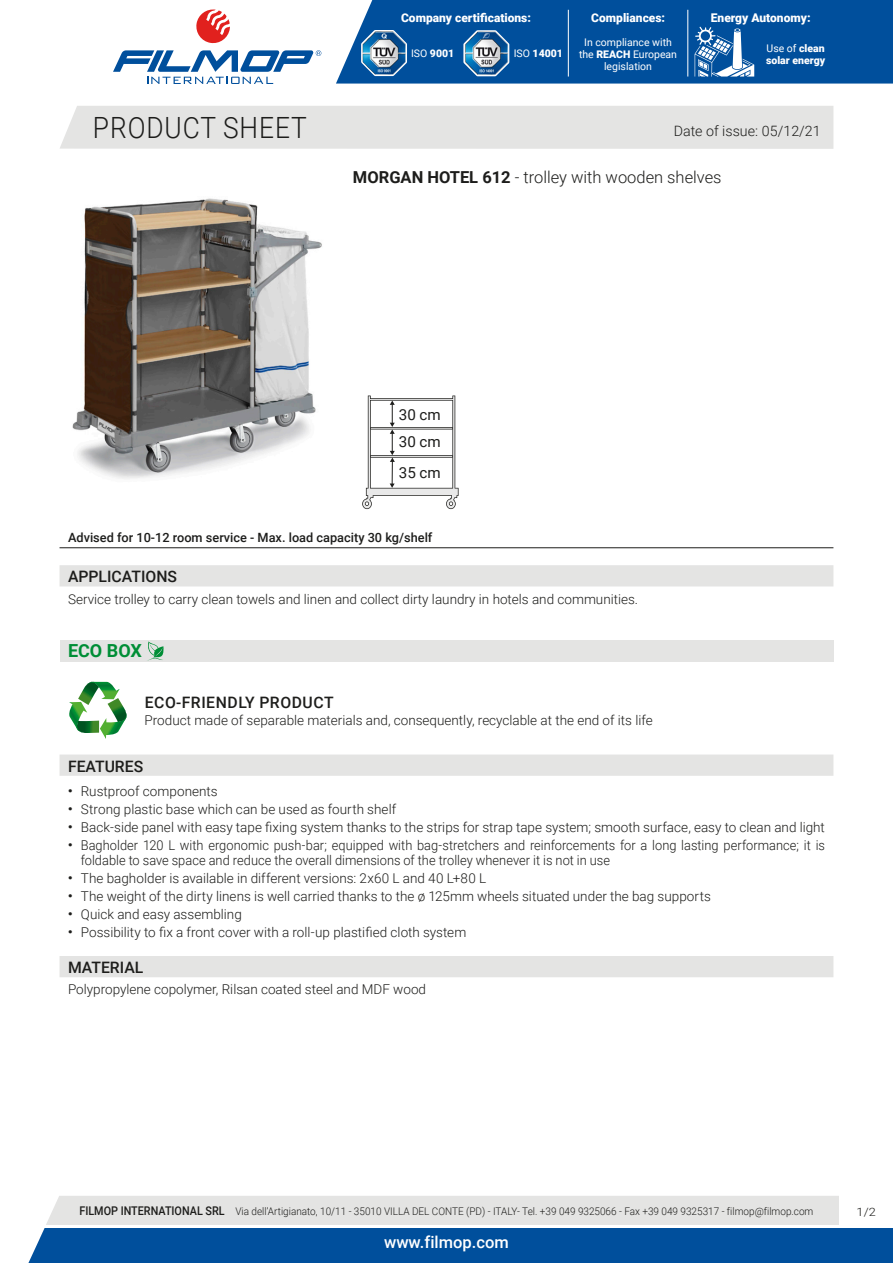
<style>
.page{position:relative;width:893px;height:1263px;background:#fff}
.page>*{position:absolute;margin:0;border:0;box-sizing:border-box;transform-origin:0 0}
.t1{font:300 29.25px "Roboto";letter-spacing:.035em;color:#1d1d1b;scale:.9 1}
.t2{font:700 18px "Roboto";color:#008e36}
.t3{font:300 16.5px "Roboto";color:#1d1d1b}
.t4{font:500 16.5px "Roboto";color:#fff}
.t5{font:500 15.75px "Roboto";color:#1d1d1b}
.t6{font:500 15.75px "Roboto";letter-spacing:.035em;color:#1d1d1b}
.t7{font:15.15px/27.6px "Roboto";color:#1d1d1b}
.t8{font:300 14.25px "Roboto";color:#1d1d1b}
.t9{font:300 13.5px "Roboto";color:#1d1d1b}
.t10{font:300 13.5px/15px "Roboto";color:#1d1d1b;scale:.95 1}
.t11{font:500 12.75px "Roboto";color:#1d1d1b}
.t12{font:900 12px "Roboto";color:#fff}
.t13{font:300 11.55px "Roboto";color:#1d1d1b;scale:1.11 1}
.t14{font:300 10.5px "Roboto";color:#1d1d1b;scale:.95 1}
.t15{font:10.5px/12px "Roboto";color:#fff;text-align:center}
.t16{font:900 10.5px/12px "Roboto";color:#fff}
.s1{font-weight:400}
.s2{font-weight:900}
.s3{font-weight:700}
.s4{font-weight:500;font-size:12px}
</style>
<div class="page">
<svg style="left:28px;top:1196px;width:865px;height:67px;background:#6893bd"></svg>
<div style="left:60px;top:106px;width:773px;height:43px;background:#e4e4e3"></div>
<svg style="left:196px;top:10px;width:34px;height:34px"></svg>
<svg style="left:113px;top:50px;width:208px;height:34px"></svg>
<div style="left:336px;top:0;width:557px;height:84px;background:#004f9c"></div>
<svg style="left:462px;top:28px;width:49px;height:50px"></svg>
<img style="left:465px;top:32px;width:43px;height:43px">
<svg style="left:360px;top:28px;width:48px;height:49px"></svg>
<img style="left:362px;top:31px;width:44px;height:44px">
<hr style="left:568px;top:10px;width:1px;height:67px;background:#fff">
<hr style="left:688px;top:10px;width:1px;height:67px;background:#fff">
<svg style="left:695px;top:27px;width:59px;height:50px"></svg>
<img style="left:72px;top:198px;width:250px;height:281px">
<svg style="left:362px;top:396px;width:97px;height:113px"></svg>
<hr style="left:60px;top:547px;width:773px;height:1px;background:#1d1d1b">
<div style="left:60px;top:565px;width:773px;height:21px;background:#e4e4e3"></div>
<div style="left:60px;top:640px;width:773px;height:21px;background:#e4e4e3"></div>
<svg style="left:148px;top:641px;width:16px;height:19px"></svg>
<svg style="left:69px;top:681px;width:58px;height:58px"></svg>
<div style="left:60px;top:754px;width:773px;height:22px;background:#e4e4e3"></div>
<div style="left:60px;top:956px;width:773px;height:21px;background:#e4e4e3"></div>
<hr style="left:45px;top:1225px;width:848px;height:2px;background:#fff">
<div style="left:839px;top:1196px;width:54px;height:31px;background:#fff"></div>
<p class="t12" style="left:401px;top:9px;width:131px">Company certifications:</p>
<p class="t16" style="left:411px;top:47px;width:45px"><span class="s1">ISO</span> 9001</p>
<p class="t16" style="left:514px;top:47px;width:51px"><span class="s1">ISO</span> 14001</p>
<p class="t12" style="left:591px;top:9px;width:75px">Compliances:</p>
<p class="t12" style="left:711px;top:9px;width:101px">Energy Autonomy:</p>
<p class="t15" style="left:579px;top:35px;width:100px">In compliance with the <span class="s2">REACH</span> European legislation</p>
<p class="t16" style="left:766px;top:41px;width:61px"><span class="s1">Use of</span> clean solar energy</p>
<h1 class="t1" style="left:93px;top:107px;width:239px">PRODUCT SHEET</h1>
<p class="t8" style="left:674px;top:121px;width:148px">Date of issue: 05/12/21</p>
<p class="t3" style="left:353px;top:165px;width:370px"><span class="s3">MORGAN HOTEL 612</span> - trolley with wooden shelves</p>
<p class="t7" style="left:399px;top:400px;width:43px">30 cm<br>30 cm</p>
<p class="t7" style="left:399px;top:458px;width:43px">35 cm</p>
<p class="t11" style="left:68px;top:528px;width:366px">Advised for 10-12 room service - Max. load capacity 30 kg/shelf</p>
<p class="t5" style="left:68px;top:566px;width:110px">APPLICATIONS</p>
<p class="t9" style="left:68px;top:589px;width:572px">Service trolley to carry clean towels and linen and collect dirty laundry in hotels and communities.</p>
<h2 class="t2" style="left:68px;top:638px;width:75px">ECO BOX</h2>
<p class="t6" style="left:145px;top:691px;width:190px">ECO-FRIENDLY PRODUCT</p>
<p class="t9" style="left:145px;top:711px;width:510px">Product made of separable materials and, consequently, recyclable at the end of its life</p>
<p class="t5" style="left:68px;top:755px;width:77px">FEATURES</p>
<p class="t9" style="left:68px;top:782px;width:151px"><sup>•</sup> Rustproof components</p>
<p class="t9" style="left:68px;top:800px;width:330px"><sup>•</sup> Strong plastic base which can be used as fourth shelf</p>
<p class="t9" style="left:68px;top:818px;width:758px"><sup>•</sup> Back-side panel with easy tape fixing system thanks to the strips for strap tape system; smooth surface, easy to clean and light</p>
<p class="t10" style="left:81px;top:837px;width:785px;text-indent:-13px"><sup>•</sup> Bagholder 120 L with ergonomic push-bar; equipped with bag-stretchers and reinforcements for a long lasting performance; it is foldable to save space and reduce the overall dimensions of the trolley whenever it is not in use</p>
<p class="t9" style="left:68px;top:868px;width:420px"><sup>•</sup> The bagholder is available in different versions: 2x60 L and 40 L+80 L</p>
<p class="t9" style="left:68px;top:886px;width:644px"><sup>•</sup> The weight of the dirty linens is well carried thanks to the ø 125mm wheels situated under the bag supports</p>
<p class="t9" style="left:68px;top:904px;width:175px"><sup>•</sup> Quick and easy assembling</p>
<p class="t9" style="left:68px;top:922px;width:400px"><sup>•</sup> Possibility to fix a front cover with a roll-up plastified cloth system</p>
<p class="t5" style="left:68px;top:956px;width:77px">MATERIAL</p>
<p class="t9" style="left:68px;top:980px;width:359px">Polypropylene copolymer, Rilsan coated steel and MDF wood</p>
<p class="t14" style="left:79px;top:1204px;width:774px"><span class="s4">FILMOP INTERNATIONAL SRL</span> Via dell’Artigianato, 10/11 - 35010 VILLA DEL CONTE (PD) - ITALY- Tel. +39 049 9325066 - Fax +39 049 9325317 - filmop@filmop.com</p>
<p class="t4" style="left:384px;top:1230px;width:126px">www.filmop.com</p>
<p class="t13" style="left:857px;top:1204px;width:19px">1/2</p>
</div>
